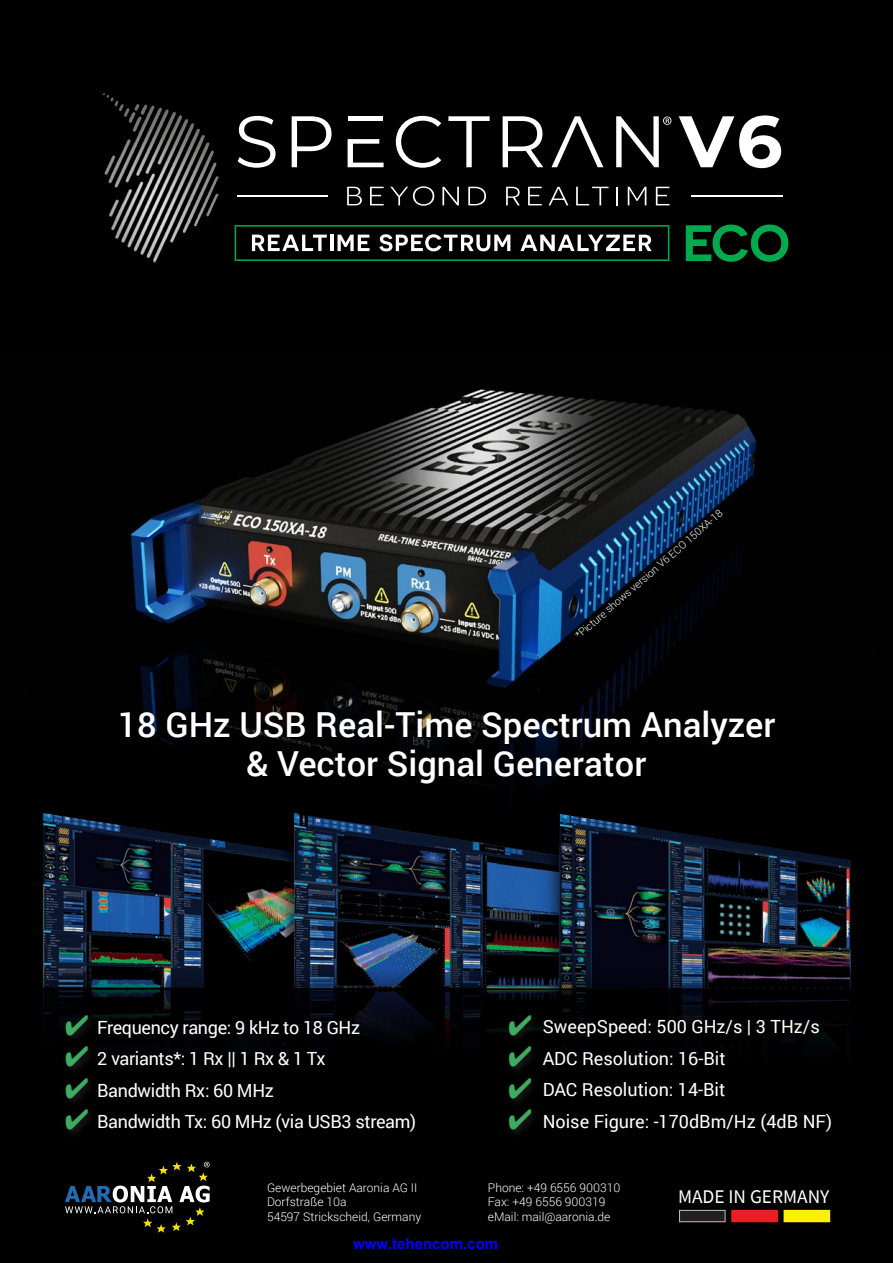
<style>
.page{position:relative;width:893px;height:1263px;background:#000001}
.page>*{position:absolute;margin:0;border:0;box-sizing:border-box;transform-origin:0 0}
.t1{font:36px/31.5px "Open Symbol";color:#3fab61;text-align:justify}
.t2{font:500 34.5px/39px "Roboto";color:#fff;text-align:center}
.t3{font:19.35px "Source Sans Pro";color:#fff}
.t4{font:18.15px/31.5px "Roboto";letter-spacing:-.02em;color:#fff}
.t5{font:18.15px/31.5px "Roboto";color:#fff}
.t6{font:700 15px "Arial";color:#00f}
.t7{font:300 12px/14.4px "Roboto";color:#fff}
.t8{font:300 10.5px "Roboto";color:#fff}
</style>
<div class="page">
<img style="left:42px;top:830px;width:809px;height:213px">
<img style="left:42px;top:251px;width:715px;height:579px">
<svg style="left:61px;top:1010px;width:38px;height:123px"></svg>
<svg style="left:504px;top:1010px;width:38px;height:123px"></svg>
<svg style="left:65px;top:1162px;width:145px;height:71px"></svg>
<div style="left:679px;top:1210px;width:46px;height:12px;background:#231f20"></div>
<div style="left:679px;top:1210px;width:46px;height:12px;border:1px solid #bcbdc0"></div>
<div style="left:732px;top:1210px;width:45px;height:12px;background:#ee1d23"></div>
<div style="left:731px;top:1210px;width:47px;height:12px;border:1px solid #ee1d23"></div>
<div style="left:784px;top:1210px;width:46px;height:12px;background:#fff101"></div>
<svg style="left:239px;top:116px;width:37px;height:52px"></svg>
<svg style="left:292px;top:116px;width:40px;height:51px"></svg>
<div style="left:348px;top:116px;width:34px;height:5px;background:#fff"></div>
<svg style="left:348px;top:139px;width:36px;height:28px"></svg>
<svg style="left:396px;top:116px;width:45px;height:52px"></svg>
<svg style="left:448px;top:116px;width:42px;height:51px"></svg>
<svg style="left:503px;top:116px;width:40px;height:51px"></svg>
<svg style="left:551px;top:116px;width:52px;height:51px"></svg>
<svg style="left:679px;top:115px;width:102px;height:53px"></svg>
<hr style="left:237px;top:195px;width:91px;height:2px;background:#fff">
<hr style="left:691px;top:195px;width:91px;height:2px;background:#fff">
<svg style="left:347px;top:187px;width:15px;height:18px"></svg>
<svg style="left:370px;top:187px;width:14px;height:18px"></svg>
<svg style="left:390px;top:186px;width:44px;height:20px"></svg>
<svg style="left:442px;top:187px;width:17px;height:18px"></svg>
<svg style="left:468px;top:187px;width:18px;height:18px"></svg>
<svg style="left:506px;top:187px;width:14px;height:18px"></svg>
<svg style="left:528px;top:187px;width:14px;height:18px"></svg>
<svg style="left:549px;top:187px;width:19px;height:18px"></svg>
<svg style="left:576px;top:187px;width:32px;height:18px"></svg>
<svg style="left:617px;top:187px;width:1px;height:18px"></svg>
<svg style="left:628px;top:187px;width:18px;height:18px"></svg>
<svg style="left:656px;top:187px;width:13px;height:18px"></svg>
<svg style="left:616px;top:116px;width:55px;height:51px"></svg>
<svg style="left:686px;top:225px;width:102px;height:37px"></svg>
<svg style="left:239px;top:225px;width:430px;height:36px"></svg>
<img style="left:81px;top:92px;width:158px;height:181px">
<p class="t8" style="left:572px;top:631px;width:193px;rotate:-41deg">*Picture shows version V6 ECO 150XA-18</p>
<h2 class="t2" style="left:118px;top:704px;width:659px">18 GHz USB Real-Time Spectrum Analyzer &amp; Vector Signal Generator</h2>
<h1 class="t1" style="left:65px;top:1008px;width:25px">✔ ✔ ✔ ✔</h1>
<h3 class="t5" style="left:543px;top:1010px;width:291px">SweepSpeed: 500 GHz/s | 3 THz/s<br>ADC Resolution: 16-Bit<br>DAC Resolution: 14-Bit<br>Noise Figure: -170dBm/Hz (4dB NF)</h3>
<h1 class="t1" style="left:508px;top:1008px;width:25px">✔ ✔ ✔ ✔</h1>
<h3 class="t4" style="left:97px;top:1011px;width:320px">Frequency range: 9 kHz to 18 GHz<br>2 variants*: 1 Rx || 1 Rx &amp; 1 Tx<br>Bandwidth Rx: 60 MHz<br>Bandwidth Tx: 60 MHz (via USB3 stream)</h3>
<p class="t7" style="left:267px;top:1180px;width:156px">Gewerbegebiet Aaronia AG II<br>Dorfstraße 10a<br>54597 Strickscheid, Germany</p>
<p class="t7" style="left:488px;top:1180px;width:134px">Phone: +49 6556 900310<br>Fax: +49 6556 900319 eMail: mail@aaronia.de</p>
<p class="t6" style="left:353px;top:1234px;width:147px">www.tehencom.com</p>
<h3 class="t3" style="left:678px;top:1184px;width:153px">MADE IN GERMANY</h3>
</div>
